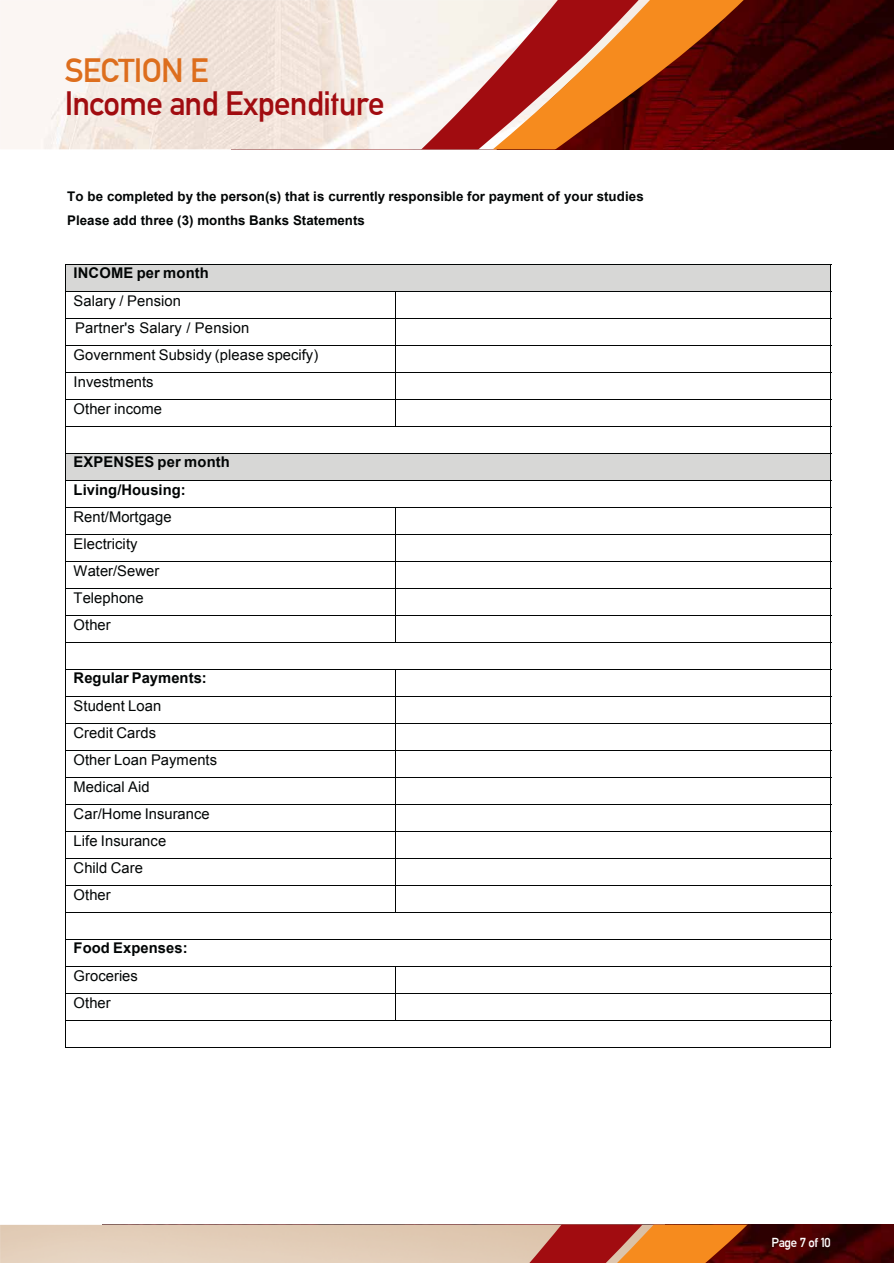
<style>
.page{position:relative;width:894px;height:1263px;background:#fff}
.page>*{position:absolute;margin:0;border:0;box-sizing:border-box;transform-origin:0 0}
.t1{font:33px "Alte DIN1451 Mittelschrift";letter-spacing:-.02em;color:#a10c10}
.t2{font:33px "Alte DIN1451 Mittelschrift";letter-spacing:-.02em;color:#dd6e1d}
.t3{font:14.7px/27px "Arial";letter-spacing:.005em;color:#020505}
.t4{font:700 14.7px/27.3px "Arial";letter-spacing:.005em;color:#020505}
.t5{font:700 13.35px/24.5px "Arial";color:#020505}
.t6{font:12.75px "Alte DIN1451 Mittelschrift";letter-spacing:-.02em;color:#fff}
</style>
<div class="page">
<img style="left:810px;top:0;width:84px;height:149px">
<svg style="left:0;top:0;width:810px;height:149px"></svg>
<div style="left:66px;top:265px;width:765px;height:26px;background:#d7d7d6"></div>
<hr style="left:65px;top:264px;width:766px;height:1px;background:#020505">
<hr style="left:65px;top:291px;width:766px;height:1px;background:#020505">
<hr style="left:65px;top:318px;width:766px;height:1px;background:#020505">
<hr style="left:65px;top:345px;width:766px;height:1px;background:#020505">
<hr style="left:65px;top:372px;width:766px;height:1px;background:#020505">
<hr style="left:65px;top:399px;width:766px;height:1px;background:#020505">
<svg style="left:395px;top:292px;width:1px;height:134px"></svg>
<hr style="left:65px;top:426px;width:766px;height:1px;background:#020505">
<div style="left:66px;top:454px;width:765px;height:26px;background:#d7d7d6"></div>
<hr style="left:65px;top:453px;width:766px;height:1px;background:#020505">
<hr style="left:65px;top:480px;width:766px;height:1px;background:#020505">
<hr style="left:65px;top:507px;width:766px;height:1px;background:#020505">
<hr style="left:65px;top:534px;width:766px;height:1px;background:#020505">
<hr style="left:65px;top:561px;width:766px;height:1px;background:#020505">
<hr style="left:65px;top:588px;width:766px;height:1px;background:#020505">
<hr style="left:65px;top:615px;width:766px;height:1px;background:#020505">
<svg style="left:395px;top:508px;width:1px;height:134px"></svg>
<hr style="left:65px;top:642px;width:766px;height:1px;background:#020505">
<hr style="left:65px;top:669px;width:766px;height:1px;background:#020505">
<hr style="left:65px;top:696px;width:766px;height:1px;background:#020505">
<hr style="left:65px;top:723px;width:766px;height:1px;background:#020505">
<hr style="left:65px;top:750px;width:766px;height:1px;background:#020505">
<hr style="left:65px;top:777px;width:766px;height:1px;background:#020505">
<hr style="left:65px;top:804px;width:766px;height:1px;background:#020505">
<hr style="left:65px;top:831px;width:766px;height:1px;background:#020505">
<hr style="left:65px;top:858px;width:766px;height:1px;background:#020505">
<hr style="left:65px;top:885px;width:766px;height:1px;background:#020505">
<svg style="left:395px;top:670px;width:1px;height:242px"></svg>
<hr style="left:65px;top:912px;width:766px;height:1px;background:#020505">
<hr style="left:65px;top:939px;width:766px;height:1px;background:#020505">
<hr style="left:65px;top:966px;width:766px;height:1px;background:#020505">
<hr style="left:65px;top:993px;width:766px;height:1px;background:#020505">
<svg style="left:395px;top:967px;width:1px;height:53px"></svg>
<hr style="left:65px;top:1020px;width:766px;height:1px;background:#020505">
<svg style="left:65px;top:265px;width:1px;height:782px"></svg>
<hr style="left:65px;top:1047px;width:766px;height:1px;background:#020505">
<svg style="left:831px;top:264px;width:1px;height:757px"></svg>
<img style="left:814px;top:1225px;width:79px;height:38px">
<svg style="left:0;top:1225px;width:814px;height:38px"></svg>
<h1 class="t2" style="left:65px;top:51px;width:145px">SECTION E</h1>
<h1 class="t1" style="left:65px;top:84px;width:321px">Income and Expenditure</h1>
<p class="t5" style="left:67px;top:184px;width:578px">To be completed by the person(s) that is currently responsible for payment of your studies<br>Please add three (3) months Banks Statements</p>
<p class="t4" style="left:74px;top:260px;width:137px">INCOME per month</p>
<p class="t3" style="left:74px;top:287px;width:246px">Salary / Pension<br>Partner's Salary / Pension<br>Government Subsidy (please specify)<br>Investments<br>Other income</p>
<p class="t4" style="left:74px;top:449px;width:158px">EXPENSES per month<br>Living/Housing:</p>
<p class="t3" style="left:74px;top:503px;width:100px">Rent/Mortgage<br>Electricity<br>Water/Sewer<br>Telephone<br>Other</p>
<p class="t4" style="left:74px;top:665px;width:135px">Regular Payments:</p>
<p class="t3" style="left:74px;top:692px;width:145px">Student Loan<br>Credit Cards<br>Other Loan Payments<br>Medical Aid<br>Car/Home Insurance<br>Life Insurance<br>Child Care<br>Other</p>
<p class="t4" style="left:74px;top:935px;width:115px">Food Expenses:</p>
<p class="t3" style="left:74px;top:962px;width:66px">Groceries<br>Other</p>
<p class="t6" style="left:771px;top:1235px;width:61px">Page 7 of 10</p>
</div>
